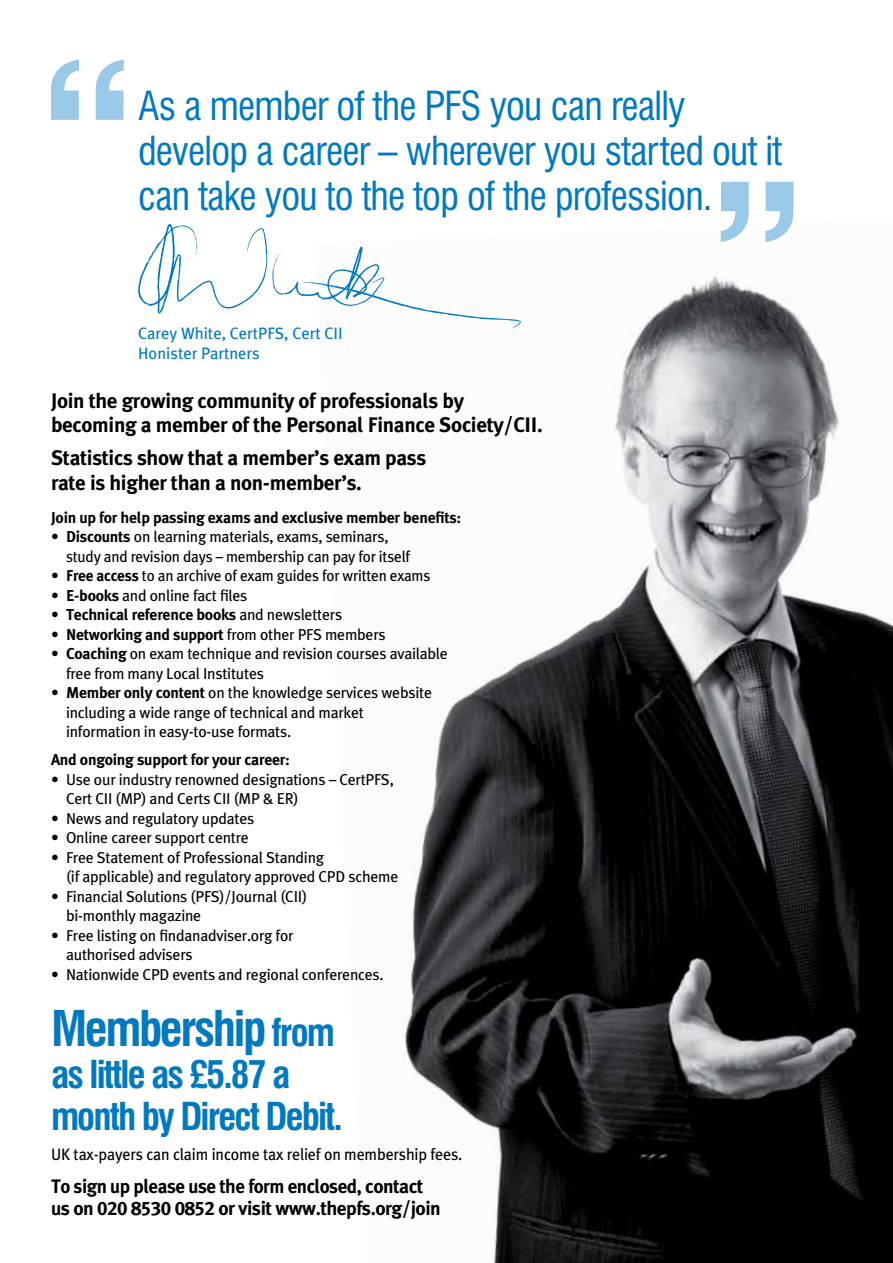
<style>
.page{position:relative;width:893px;height:1263px;background:#fff}
.page>*{position:absolute;margin:0;border:0;box-sizing:border-box;transform-origin:0 0}
.t1{font:700 condensed 48px "Swiss 721 BT";letter-spacing:-.05em;color:#0079c1}
.t2{font:condensed 39px/45px "Swiss 721 BT";letter-spacing:-.02em;color:#0079c1}
.t3{font:700 condensed 37.5px/42px "Swiss 721 BT";letter-spacing:-.05em;color:#0079c1}
.t4{font:700 21px/24px "Cii Meta Plus";letter-spacing:-.015em;color:#000}
.t5{font:700 19.5px/22.5px "Cii Meta Plus";letter-spacing:-.025em;color:#000}
.t6{font:16.5px "Cii Meta Plus";letter-spacing:-.01em;color:#000}
.t7{font:16.5px/19.5px "Cii Meta Plus";color:#0079c1}
.t8{font:15.75px/19.5px "Cii Meta Plus";letter-spacing:-.015em;color:#000}
.t9{font:700 15.75px "Cii Meta Plus";letter-spacing:-.015em;color:#000}
.s1{font-weight:700}
.s2{font-weight:400}
.s3{font-size:37.5px}
</style>
<div class="page">
<img style="left:404px;top:231px;width:489px;height:1032px">
<svg style="left:51px;top:60px;width:73px;height:60px"></svg>
<svg style="left:721px;top:182px;width:72px;height:60px"></svg>
<svg style="left:138px;top:224px;width:384px;height:104px"></svg>
<h2 class="t2" style="left:138px;top:83px;width:645px">As a member of the PFS you can really develop a career – wherever you started out it can take you to the top of the profession.</h2>
<p class="t7" style="left:138px;top:323px;width:206px">Carey White, CertPFS, Cert CII<br>Honister Partners</p>
<h3 class="t4" style="left:51px;top:389px;width:493px">Join the growing community of professionals by becoming a member of the Personal Finance Society/CII.</h3>
<h3 class="t4" style="left:51px;top:445px;width:377px;line-height:25.5px">Statistics show that a member’s exam pass rate is higher than a non-member’s.</h3>
<p class="t9" style="left:51px;top:508px;width:412px">Join up for help passing exams and exclusive member benefits:</p>
<p class="t8" style="left:66px;top:527px;width:345px;text-indent:-15px">• <span class="s1">Discounts</span> on learning materials, exams, seminars, study and revision days – membership can pay for itself</p>
<p class="t8" style="left:51px;top:566px;width:381px">• <span class="s1">Free access</span> to an archive of exam guides for written exams</p>
<p class="t8" style="left:51px;top:585px;width:198px">• <span class="s1">E-books</span> and online fact files</p>
<p class="t9" style="left:51px;top:606px;width:293px"><span class="s2">•</span> Technical reference books <span class="s2">and newsletters</span></p>
<p class="t8" style="left:51px;top:624px;width:336px">• <span class="s1">Networking and support</span> from other PFS members</p>
<p class="t8" style="left:66px;top:644px;width:383px;text-indent:-15px">• <span class="s1">Coaching</span> on exam technique and revision courses available free from many Local Institutes</p>
<p class="t8" style="left:66px;top:683px;width:368px;text-indent:-15px">• <span class="s1">Member only content</span> on the knowledge services website including a wide range of technical and market information in easy-to-use formats.</p>
<p class="t9" style="left:51px;top:751px;width:241px">And ongoing support for your career:</p>
<p class="t8" style="left:66px;top:769px;width:329px;text-indent:-15px">• Use our industry renowned designations – CertPFS,<br>Cert CII (MP) and Certs CII (MP &amp; ER)</p>
<p class="t8" style="left:51px;top:808px;width:205px">• News and regulatory updates</p>
<p class="t8" style="left:51px;top:828px;width:199px">• Online career support centre</p>
<p class="t8" style="left:66px;top:847px;width:334px;text-indent:-15px">• Free Statement of Professional Standing<br>(if applicable) and regulatory approved CPD scheme</p>
<p class="t8" style="left:66px;top:886px;width:243px;text-indent:-15px">• Financial Solutions (PFS)/Journal (CII) bi-monthly magazine</p>
<p class="t8" style="left:66px;top:925px;width:229px;text-indent:-15px">• Free listing on findanadviser.org for authorised advisers</p>
<p class="t8" style="left:51px;top:964px;width:334px">• Nationwide CPD events and regional conferences.</p>
<h1 class="t1" style="left:51px;top:1000px;width:285px">Membership <span class="s3">from</span></h1>
<h3 class="t3" style="left:51px;top:1053px;width:293px">as little as £5.87 a month by Direct Debit.</h3>
<p class="t6" style="left:51px;top:1144px;width:413px">UK tax-payers can claim income tax relief on membership fees.</p>
<p class="t5" style="left:51px;top:1175px;width:391px">To sign up please use the form enclosed, contact us on 020 8530 0852 or visit www.thepfs.org/join</p>
</div>
